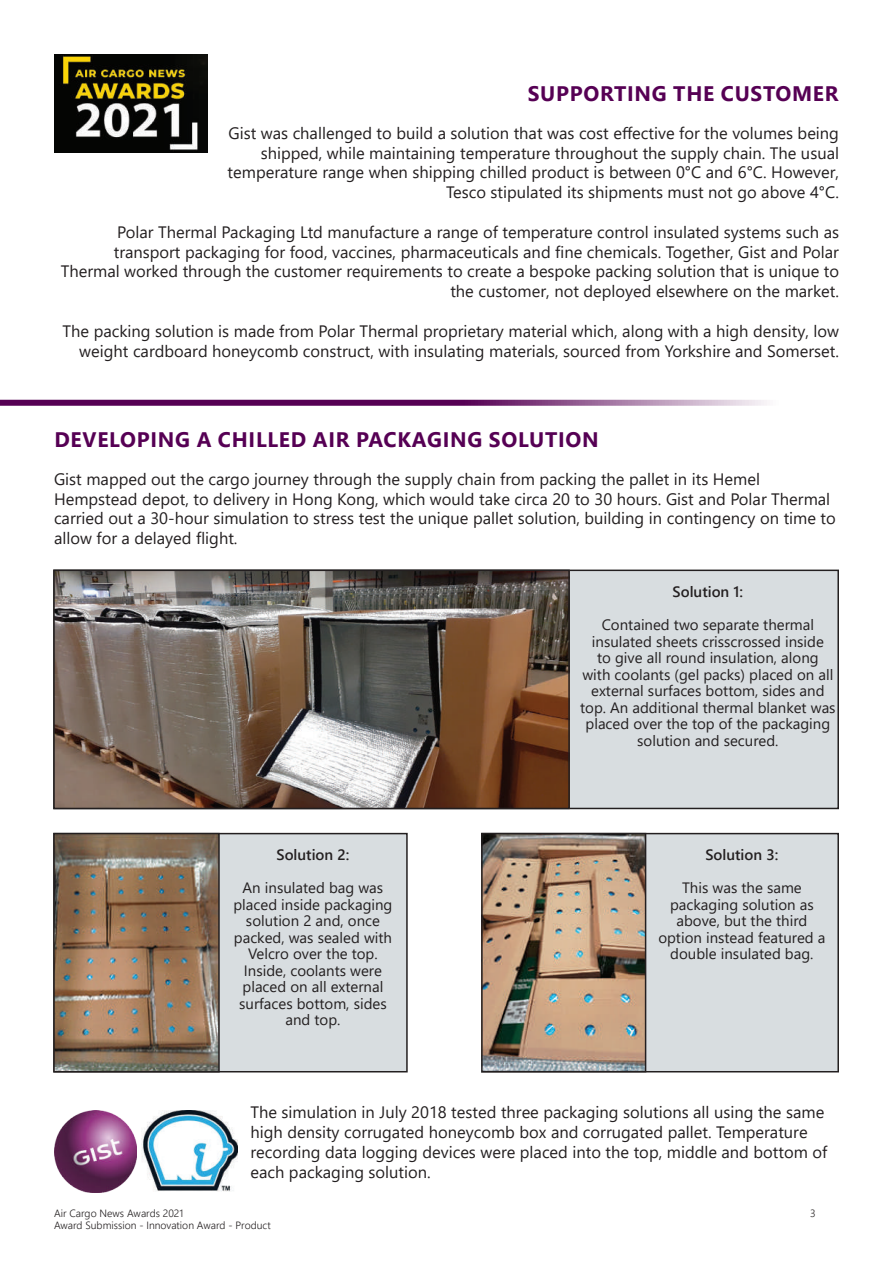
<style>
.page{position:relative;width:893px;height:1263px;background:#fff}
.page>*{position:absolute;margin:0;border:0;box-sizing:border-box;transform-origin:0 0}
.t1{font:700 21px "Segoe UI";letter-spacing:.035em;color:#560054}
.t2{font:16.5px/19.8px "Segoe UI";color:#231f20;text-align:right}
.t3{font:15px/16.5px "Segoe UI";color:#231f20;text-align:center}
.t4{font:600 15px "Segoe UI";color:#231f20}
.t5{font:300 10.5px "Segoe UI";color:#231f20}
</style>
<div class="page">
<svg style="left:0;top:400px;width:767px;height:6px;background:#7b3879"></svg>
<div style="left:54px;top:570px;width:784px;height:238px;background:#d8dde0"></div>
<img style="left:56px;top:573px;width:511px;height:233px">
<div style="left:53px;top:570px;width:517px;height:239px;border:2px solid #231f20"></div>
<div style="left:54px;top:833px;width:353px;height:239px;background:#d8dde0"></div>
<div style="left:53px;top:833px;width:355px;height:239px;border:2px solid #231f20"></div>
<img style="left:56px;top:836px;width:161px;height:233px">
<div style="left:53px;top:833px;width:167px;height:239px;border:2px solid #231f20"></div>
<div style="left:482px;top:833px;width:356px;height:239px;background:#d8dde0"></div>
<div style="left:481px;top:833px;width:358px;height:239px;border:2px solid #231f20"></div>
<img style="left:484px;top:836px;width:159px;height:233px">
<div style="left:481px;top:833px;width:165px;height:239px;border:2px solid #231f20"></div>
<img style="left:54px;top:54px;width:153px;height:99px">
<img style="left:54px;top:1110px;width:82px;height:82px">
<img style="left:142px;top:1110px;width:96px;height:82px">
<p class="t1" style="left:528px;top:74px;width:312px">SUPPORTING THE CUSTOMER</p>
<p class="t2" style="left:228px;top:122px;width:613px">Gist was challenged to build a solution that was cost effective for the volumes being shipped, while maintaining temperature throughout the supply chain. The usual temperature range when shipping chilled product is between 0°C and 6°C. However, Tesco stipulated its shipments must not go above 4°C.</p>
<p class="t2" style="left:61px;top:221px;width:780px">Polar Thermal Packaging Ltd manufacture a range of temperature control insulated systems such as transport packaging for food, vaccines, pharmaceuticals and fine chemicals. Together, Gist and Polar Thermal worked through the customer requirements to create a bespoke packing solution that is unique to the customer, not deployed elsewhere on the market.</p>
<p class="t2" style="left:63px;top:320px;width:778px">The packing solution is made from Polar Thermal proprietary material which, along with a high density, low weight cardboard honeycomb construct, with insulating materials, sourced from Yorkshire and Somerset.</p>
<p class="t1" style="left:54px;top:420px;width:546px">DEVELOPING A CHILLED AIR PACKAGING SOLUTION</p>
<p class="t2" style="left:54px;top:467px;width:783px;text-align:left">Gist mapped out the cargo journey through the supply chain from packing the pallet in its Hemel Hempstead depot, to delivery in Hong Kong, which would take circa 20 to 30 hours. Gist and Polar Thermal carried out a 30-hour simulation to stress test the unique pallet solution, building in contingency on time to allow for a delayed flight.</p>
<p class="t4" style="left:276px;top:841px;width:74px">Solution 2:</p>
<p class="t3" style="left:233px;top:878px;width:160px">An insulated bag was placed inside packaging solution 2 and, once packed, was sealed with<br>Velcro over the top.<br>Inside, coolants were placed on all external surfaces bottom, sides and top.</p>
<p class="t4" style="left:673px;top:577px;width:72px">Solution 1:</p>
<p class="t3" style="left:580px;top:615px;width:257px">Contained two separate thermal insulated sheets crisscrossed inside<br>to give all round insulation, along<br>with coolants (gel packs) placed on all external surfaces bottom, sides and top. An additional thermal blanket was placed over the top of the packaging solution and secured.</p>
<p class="t4" style="left:705px;top:841px;width:74px">Solution 3:</p>
<p class="t3" style="left:658px;top:878px;width:169px">This was the same packaging solution as above, but the third option instead featured a double insulated bag.</p>
<p class="t2" style="left:250px;top:1101px;width:578px;text-align:left">The simulation in July 2018 tested three packaging solutions all using the same high density corrugated honeycomb box and corrugated pallet. Temperature recording data logging devices were placed into the top, middle and bottom of each packaging solution.</p>
<p class="t5" style="left:54px;top:1203px;width:131px">Air Cargo News Awards 2021</p>
<p class="t5" style="left:810px;top:1203px;width:7px">3</p>
<p class="t5" style="left:54px;top:1215px;width:218px">Award Submission - Innovation Award - Product</p>
</div>
